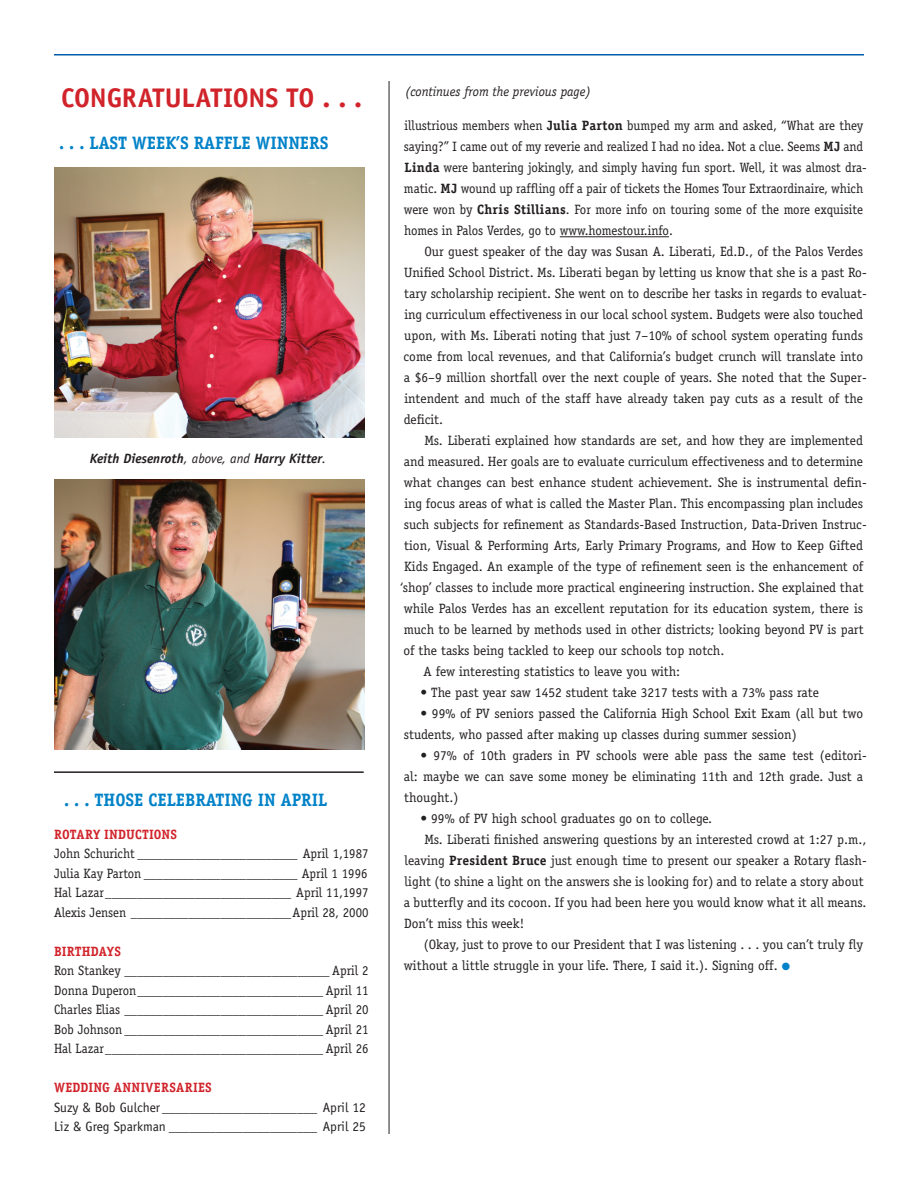
<style>
.page{position:relative;width:918px;height:1188px;background:#fff}
.page>*{position:absolute;margin:0;border:0;box-sizing:border-box;transform-origin:0 0}
.Body_text_1{font:700 27px "Officina Sans";letter-spacing:-.01em;color:#d1232a}
.Body_text_1-2{font:700 18px "Officina Serif";color:#0082c8;scale:.96 1}
.Body_text_2{font:13.5px/21px "Officina Serif";color:#231f20}
.Celebrating{font:13.5px "Officina Serif";color:#231f20;scale:.95 1}
.Body_text_1-3{font:13.5px/21px "Officina Serif";color:#231f20;scale:.96 1}
.Calendar{font:13.5px "Officina Sans";color:#231f20}
.t1{font:italic 700 13.5px "Officina Sans";color:#231f20}
.t2{font:italic 13.5px "Officina Serif";color:#231f20;scale:.96 1}
.Subhead{font:700 13.5px "Officina Serif";letter-spacing:.005em;color:#d1232a;scale:.96 1}
.Celebrating-2{font:700 13.5px "Officina Serif";letter-spacing:.03em;color:#d1232a;scale:.96 1}
.s1{font-weight:400}
.s2{font-weight:700}
.s3{color:#0082c8}
</style>
<div class="page">
<hr style="left:54px;top:54px;width:810px;height:2px;background:#015dab">
<hr style="left:389px;top:81px;width:1px;height:1053px;background:#231f20">
<hr style="left:560px;top:236px;width:109px;height:1px;background:#231f20">
<img style="left:54px;top:168px;width:310px;height:270px">
<img style="left:54px;top:479px;width:310px;height:270px">
<hr style="left:54px;top:771px;width:310px;height:2px;background:#231f20">
<p class="Body_text_1" style="left:61px;top:81px;width:303px">CONGRATULATIONS TO . . .</p>
<p class="Body_text_1-2" style="left:59px;top:132px;width:271px">. . . LAST WEEK’S RAFFLE WINNERS</p>
<p class="t1" style="left:90px;top:450px;width:238px">Keith Diesenroth<span class="s1">, above, and</span> Harry Kitter<span class="s1">.</span></p>
<p class="Body_text_1-2" style="left:64px;top:788px;width:248px">. . . THOSE CELEBRATING IN APRIL</p>
<p class="Subhead" style="left:54px;top:826px;width:9px">ROTA</p>
<p class="Subhead" style="left:85px;top:826px;width:97px">RY INDUCTIONS</p>
<p class="Celebrating" style="left:54px;top:846px;width:333px">John Schuricht _________________________ April 1,1987</p>
<p class="Celebrating" style="left:54px;top:865px;width:332px">Julia Kay Parton ________________________ April 1 1996</p>
<p class="Celebrating" style="left:54px;top:885px;width:333px">Hal Lazar_____________________________ April 11,1997</p>
<p class="Celebrating" style="left:54px;top:904px;width:333px">Alexis Jensen _________________________April 28, 2000</p>
<p class="Subhead" style="left:54px;top:943px;width:31px">BIRTHDA</p>
<p class="Subhead" style="left:107px;top:943px;width:16px">YS</p>
<p class="Celebrating" style="left:54px;top:963px;width:333px">Ron Stankey ________________________________ April 2</p>
<p class="Celebrating" style="left:54px;top:982px;width:333px">Donna Duperon_____________________________ April 11</p>
<p class="Celebrating" style="left:54px;top:1002px;width:333px">Charles Elias _______________________________ April 20</p>
<p class="Celebrating" style="left:54px;top:1021px;width:333px">Bob Johnson _______________________________ April 21</p>
<p class="Celebrating" style="left:54px;top:1041px;width:333px">Hal Lazar__________________________________ April 26</p>
<p class="Celebrating-2" style="left:54px;top:1079px;width:10px">WEDD</p>
<p class="Celebrating-2" style="left:88px;top:1079px;width:130px">ING ANNIVERSARIES</p>
<p class="Calendar" style="left:54px;top:1099px;width:314px">Suzy &amp; Bob Gulcher _______________________ April 12</p>
<p class="Calendar" style="left:54px;top:1119px;width:314px">Liz &amp; Greg Sparkman ______________________ April 25</p>
<p class="t2" style="left:405px;top:84px;width:195px">(continues from the previous page)</p>
<p class="Body_text_1-3" style="left:404px;top:115px;width:484px">illustrious members when <span class="s2">JULIA PARTON</span> bumped my arm and asked, “What are they saying?” I came out of my reverie and realized I had no idea. Not a clue. Seems <span class="s2">MJ</span> and <span class="s2">LINDA</span> were bantering jokingly, and simply having fun sport. Well, it was almost dra&shy;matic. <span class="s2">MJ</span> wound up raffling off a pair of tickets the Homes Tour Extraordinaire, which were won by <span class="s2">CHRIS STILLIANS</span>. For more info on touring some of the more exquisite homes in Palos Verdes, go to www.homestour.info.</p>
<p class="Body_text_2" style="left:404px;top:241px;width:465px;text-indent:21px">Our guest speaker of the day was Susan A. Liberati, Ed.D., of the Palos Verdes Unified School District. Ms. Liberati began by letting us know that she is a past Ro&shy;tary scholarship recipient. She went on to describe her tasks in regards to evaluat&shy;ing curriculum effectiveness in our local school system. Budgets were also touched upon, with Ms. Liberati noting that just 7–10% of school system operating funds come from local revenues, and that California’s budget crunch will translate into a $6–9 million shortfall over the next couple of years. She noted that the Super&shy;intendent and much of the staff have already taken pay cuts as a result of the deficit.</p>
<p class="Body_text_2" style="left:400px;top:430px;width:468px;text-indent:24px">Ms. Liberati explained how standards are set, and how they are implemented and measured. Her goals are to evaluate curriculum effectiveness and to determine what changes can best enhance student achievement. She is instrumental defin&shy;ing focus areas of what is called the Master Plan. This encompassing plan includes such subjects for refinement as Standards-Based Instruction, Data-Driven Instruc&shy;tion, Visual &amp; Performing Arts, Early Primary Programs, and How to Keep Gifted Kids Engaged. An example of the type of refinement seen is the enhancement of ‘shop’ classes to include more practical engineering instruction. She explained that while Palos Verdes has an excellent reputation for its education system, there is much to be learned by methods used in other districts; looking beyond PV is part of the tasks being tackled to keep our schools top notch.</p>
<p class="Body_text_2" style="left:423px;top:661px;width:258px">A few interesting statistics to leave you with:</p>
<p class="Body_text_2" style="left:420px;top:682px;width:400px">• The past year saw 1452 student take 3217 tests with a 73% pass rate</p>
<p class="Body_text_2" style="left:404px;top:703px;width:461px;text-indent:17px">• 99% of PV seniors passed the California High School Exit Exam (all but two students, who passed after making up classes during summer session)</p>
<p class="Body_text_2" style="left:404px;top:745px;width:464px;text-indent:17px">• 97% of 10th graders in PV schools were able pass the same test (editori&shy;al: maybe we can save some money be eliminating 11th and 12th grade. Just a thought.)</p>
<p class="Body_text_2" style="left:420px;top:808px;width:293px">• 99% of PV high school graduates go on to college.</p>
<p class="Body_text_2" style="left:404px;top:829px;width:464px;text-indent:21px">Ms. Liberati finished answering questions by an interested crowd at 1:27 p.m., leaving <span class="s2">PRESIDENT BRUCE</span> just enough time to present our speaker a Rotary flash&shy;light (to shine a light on the answers she is looking for) and to relate a story about a butterfly and its cocoon. If you had been here you would know what it all means.<br>Don’t miss this week!</p>
<p class="Body_text_2" style="left:404px;top:934px;width:461px;text-indent:20px">(Okay, just to prove to our President that I was listening . . . you can’t truly fly without a little struggle in your life. There, I said it.). Signing off. <span class="s3">●</span></p>
</div>
